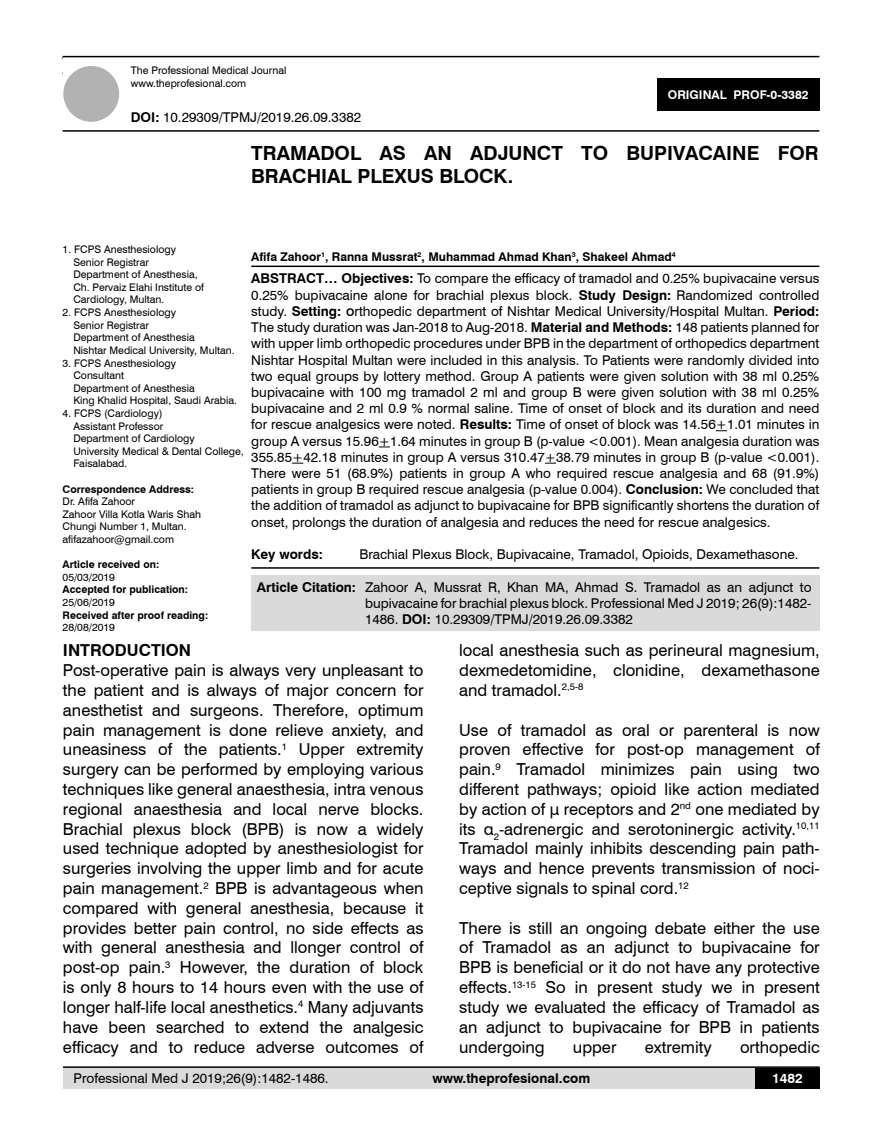
<style>
.page{position:relative;width:882px;height:1145px;background:#fff}
.page>*{position:absolute;margin:0;border:0;box-sizing:border-box;transform-origin:0 0}
.t1{font:700 19.5px/23.4px "Swiss 721 BT";color:#000}
.t2{font:16.5px/19.8px "Swiss 721 BT";color:#000;text-align:justify}
.t3{font:700 16.5px "Swiss 721 BT";color:#000}
.t4{font:13.5px/16.2px "Swiss 721 BT";color:#000;text-align:justify}
.t5{font:700 13.5px "Swiss 721 BT";color:#000}
.t6{font:700 13.5px "Swiss 721 BT";color:#fff}
.t7{font:700 12px "Swiss 721 BT";color:#000}
.t8{font:700 12px "Swiss 721 BT";color:#fff}
.t9{font:10.5px/12.6px "Swiss 721 BT";color:#000}
.t10{font:700 10.5px "Swiss 721 BT";color:#000}
.s1{font-weight:700}
.s2{font-weight:700;font-size:10.5px}
</style>
<div class="page">
<div style="left:63px;top:1067px;width:756px;height:21px;background:#dadada"></div>
<hr style="left:63px;top:1066px;width:756px;height:2px;background:#000">
<div style="left:754px;top:1068px;width:65px;height:20px;background:#000"></div>
<hr style="left:63px;top:56px;width:756px;height:1px;background:#000">
<hr style="left:63px;top:130px;width:756px;height:2px;background:#000">
<div style="left:63px;top:66px;width:56px;height:56px;background:#b3b2b2;border-radius:50%"></div>
<div style="left:657px;top:78px;width:162px;height:33px;background:#000"></div>
<hr style="left:251px;top:265px;width:568px;height:2px;background:#000">
<svg style="left:378px;top:446px;width:12px;height:1px"></svg>
<svg style="left:544px;top:463px;width:12px;height:1px"></svg>
<hr style="left:251px;top:567px;width:568px;height:2px;background:#000">
<div style="left:251px;top:575px;width:568px;height:56px;background:#dadada"></div>
<p class="t9" style="left:131px;top:64px;width:157px">The Professional Medical Journal www.theprofesional.com</p>
<p class="t4" style="left:131px;top:108px;width:232px"><span class="s1">DOI:</span> 10.29309/TPMJ/2019.26.09.3382</p>
<p class="t8" style="left:667px;top:87px;width:142px">ORIGINAL PROF-0-3382</p>
<h1 class="t1" style="left:251px;top:141px;width:568px">TRAMADOL AS AN ADJUNCT TO BUPIVACAINE FOR<br>BRACHIAL PLEXUS BLOCK.</h1>
<p class="t9" style="left:73px;top:243px;width:132px;text-indent:-11px">1. FCPS Anesthesiology<br>Senior Registrar<br>Department of Anesthesia,<br>Ch. Pervaiz Elahi Institute of<br>Cardiology, Multan.</p>
<p class="t9" style="left:73px;top:306px;width:162px;text-indent:-11px">2. FCPS Anesthesiology<br>Senior Registrar<br>Department of Anesthesia<br>Nishtar Medical University, Multan.</p>
<p class="t9" style="left:73px;top:356px;width:165px;text-indent:-11px">3. FCPS Anesthesiology<br>Consultant<br>Department of Anesthesia<br>King Khalid Hospital, Saudi Arabia.</p>
<p class="t9" style="left:73px;top:406px;width:172px;text-indent:-11px">4. FCPS (Cardiology)<br>Assistant Professor<br>Department of Cardiology<br>University Medical &amp; Dental College,<br>Faisalabad.</p>
<p class="t10" style="left:63px;top:481px;width:133px">Correspondence Address:</p>
<p class="t9" style="left:63px;top:495px;width:140px">Dr. Afifa Zahoor<br>Zahoor Villa Kotla Waris Shah<br>Chungi Number 1, Multan. afifazahoor@gmail.com</p>
<p class="t10" style="left:63px;top:557px;width:98px">Article received on:</p>
<p class="t9" style="left:63px;top:570px;width:54px">05/03/2019</p>
<p class="t10" style="left:63px;top:582px;width:127px">Accepted for publication:</p>
<p class="t9" style="left:63px;top:595px;width:54px">25/06/2019</p>
<p class="t10" style="left:63px;top:607px;width:147px">Received after proof reading:</p>
<p class="t9" style="left:63px;top:621px;width:54px">28/08/2019</p>
<p class="t7" style="left:251px;top:248px;width:426px">Afifa Zahoor<sup>1</sup>, Ranna Mussrat<sup>2</sup>, Muhammad Ahmad Khan<sup>3</sup>, Shakeel Ahmad<sup>4</sup></p>
<p class="t4" style="left:251px;top:270px;width:569px"><span class="s1">ABSTRACT… Objectives:</span> To compare the efficacy of tramadol and 0.25% bupivacaine versus 0.25% bupivacaine alone for brachial plexus block. <span class="s1">Study Design:</span> Randomized controlled study. <span class="s1">Setting:</span> <span class="s2">O</span>rthopedic department of Nishtar Medical University/Hospital Multan. <span class="s1">Period:<br></span>The study duration was Jan-2018 to Aug-2018. <span class="s1">Material and Methods:</span> 148 patients planned for with upper limb orthopedic procedures under BPB in the department of orthopedics department Nishtar Hospital Multan were included in this analysis. To Patients were randomly divided into two equal groups by lottery method. Group A patients were given solution with 38 ml 0.25% bupivacaine with 100 mg tramadol 2 ml and group B were given solution with 38 ml 0.25% bupivacaine and 2 ml 0.9 % normal saline. Time of onset of block and its duration and need for rescue analgesics were noted. <span class="s1">Results:</span> Time of onset of block was 14.56+1.01 minutes in group A versus 15.96+1.64 minutes in group B (p-value &lt;0.001). Mean analgesia duration was 355.85+42.18 minutes in group A versus 310.47+38.79 minutes in group B (p-value &lt;0.001).<br>There were 51 (68.9%) patients in group A who required rescue analgesia and 68 (91.9%) patients in group B required rescue analgesia (p-value 0.004). <span class="s1">Conclusion:</span> We concluded that the addition of tramadol as adjunct to bupivacaine for BPB significantly shortens the duration of onset, prolongs the duration of analgesia and reduces the need for rescue analgesics.</p>
<p class="t5" style="left:251px;top:545px;width:73px">Key words:</p>
<p class="t4" style="left:359px;top:545px;width:440px">Brachial Plexus Block, Bupivacaine, Tramadol, Opioids, Dexamethasone.</p>
<p class="t4" style="left:365px;top:578px;width:447px;text-indent:-108px"><span class="s1">Article Citation:</span> Zahoor A, Mussrat R, Khan MA, Ahmad S. Tramadol as an adjunct to bupivacaine for brachial plexus block. Professional Med J 2019; 26(9):1482- 1486. <span class="s1">DOI:</span> 10.29309/TPMJ/2019.26.09.3382</p>
<p class="t3" style="left:63px;top:639px;width:130px">INTRODUCTION</p>
<p class="t2" style="left:63px;top:660px;width:362px">Post-operative pain is always very unpleasant to the patient and is always of major concern for anesthetist and surgeons. Therefore, optimum pain management is done relieve anxiety, and uneasiness of the patients.<sup>1</sup> Upper extremity surgery can be performed by employing various techniques like general anaesthesia, intra venous regional anaesthesia and local nerve blocks.<br>Brachial plexus block (BPB) is now a widely used technique adopted by anesthesiologist for surgeries involving the upper limb and for acute pain management.<sup>2</sup> BPB is advantageous when compared with general anesthesia, because it provides better pain control, no side effects as with general anesthesia and llonger control of post-op pain.<sup>3</sup> However, the duration of block is only 8 hours to 14 hours even with the use of longer half-life local anesthetics.<sup>4</sup> Many adjuvants have been searched to extend the analgesic efficacy and to reduce adverse outcomes of</p>
<p class="t2" style="left:459px;top:640px;width:362px">local anesthesia such as perineural magnesium, dexmedetomidine, clonidine, dexamethasone and tramadol.<sup>2,5-8</sup></p>
<p class="t2" style="left:459px;top:719px;width:362px">Use of tramadol as oral or parenteral is now proven effective for post-op management of pain.<sup>9</sup> Tramadol minimizes pain using two different pathways; opioid like action mediated by action of μ receptors and 2<sup>nd</sup> one mediated by its α<sub>2</sub>-adrenergic and serotoninergic activity.<sup>10,11<br></sup>Tramadol mainly inhibits descending pain path&shy;ways and hence prevents transmission of noci&shy;ceptive signals to spinal cord.<sup>12</sup></p>
<p class="t2" style="left:459px;top:917px;width:362px">There is still an ongoing debate either the use of Tramadol as an adjunct to bupivacaine for BPB is beneficial or it do not have any protective effects.<sup>13-15</sup> So in present study we in present study we evaluated the efficacy of Tramadol as an adjunct to bupivacaine for BPB in patients undergoing</p>
<p class="t2" style="left:572px;top:1036px;width:45px">upper</p>
<p class="t2" style="left:644px;top:1036px;width:68px">extremity</p>
<p class="t2" style="left:739px;top:1036px;width:81px">orthopedic</p>
<p class="t4" style="left:74px;top:1069px;width:256px">Professional Med J 2019;26(9):1482-1486.</p>
<p class="t5" style="left:432px;top:1069px;width:159px">www.theprofesional.com</p>
<p class="t6" style="left:771px;top:1069px;width:32px">1482</p>
</div>
